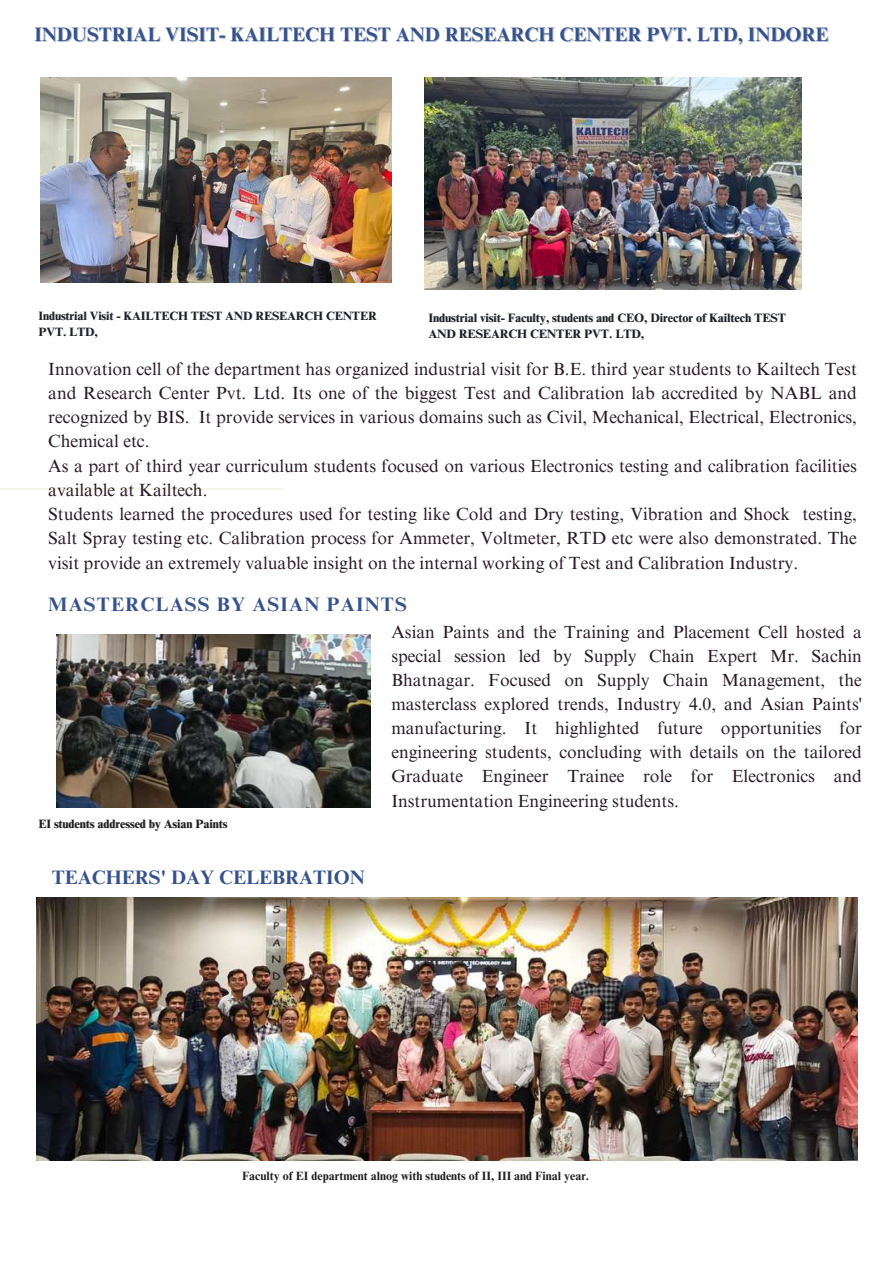
<style>
.page{position:relative;width:893px;height:1264px;background:#fff}
.page>*{position:absolute;margin:0;border:0;box-sizing:border-box;transform-origin:0 0}
.t1{font:700 19.5px "Times NRMT Pro";color:#36528b}
.t2{font:700 19.5px "Times NRMT Pro";letter-spacing:.06em;color:#36528b}
.t3{font:17.55px/24.3px "Times NRMT Pro";color:#291b25}
.t4{font:700 12.15px/16.2px "Times NRMT Pro";color:#1e1e1e}
.t5{font:700 12px/16px "Times NRMT Pro";color:#1e1e1e}
</style>
<div class="page">
<hr style="left:0;top:488px;width:283px;height:2px;background:#f6f6e9">
<img style="left:41px;top:78px;width:350px;height:205px">
<img style="left:424px;top:78px;width:377px;height:211px">
<img style="left:57px;top:634px;width:314px;height:173px">
<img style="left:36px;top:897px;width:821px;height:263px">
<p class="t1" style="left:34px;top:27px;width:795px">INDUSTRIAL VISIT- KAILTECH TEST AND RESEARCH CENTER PVT. LTD, INDORE</p>
<p class="t5" style="left:38px;top:309px;width:340px">Industrial Visit - KAILTECH TEST AND RESEARCH CENTER<br>PVT. LTD,</p>
<p class="t4" style="left:428px;top:311px;width:359px">Industrial visit- Faculty, students and CEO, Director of Kailtech TEST<br>AND RESEARCH CENTER PVT. LTD,</p>
<p class="t3" style="left:48px;top:359px;width:810px">Innovation cell of the department has organized industrial visit for B.E. third year students to Kailtech Test and Research Center Pvt. Ltd. Its one of the biggest Test and Calibration lab accredited by NABL and recognized by BIS. It provide services in various domains such as Civil, Mechanical, Electrical, Electronics, Chemical etc.<br>As a part of third year curriculum students focused on various Electronics testing and calibration facilities available at Kailtech.<br>Students learned the procedures used for testing like Cold and Dry testing, Vibration and Shock testing, Salt Spray testing etc. Calibration process for Ammeter, Voltmeter, RTD etc were also demonstrated. The visit provide an extremely valuable insight on the internal working of Test and Calibration Industry.</p>
<p class="t2" style="left:48px;top:597px;width:360px">MASTERCLASS BY ASIAN PAINTS</p>
<p class="t3" style="left:391px;top:621px;width:472px;text-align:justify">Asian Paints and the Training and Placement Cell hosted a special session led by Supply Chain Expert Mr. Sachin Bhatnagar. Focused on Supply Chain Management, the masterclass explored trends, Industry 4.0, and Asian Paints' manufacturing. It highlighted future opportunities for engineering students, concluding with details on the tailored Graduate Engineer Trainee role for Electronics and Instrumentation Engineering students.</p>
<p class="t5" style="left:38px;top:817px;width:190px">EI students addressed by Asian Paints</p>
<p class="t1" style="left:52px;top:870px;width:314px">TEACHERS' DAY CELEBRATION</p>
<p class="t5" style="left:242px;top:1169px;width:348px">Faculty of EI department alnog with students of II, III and Final year.</p>
</div>
